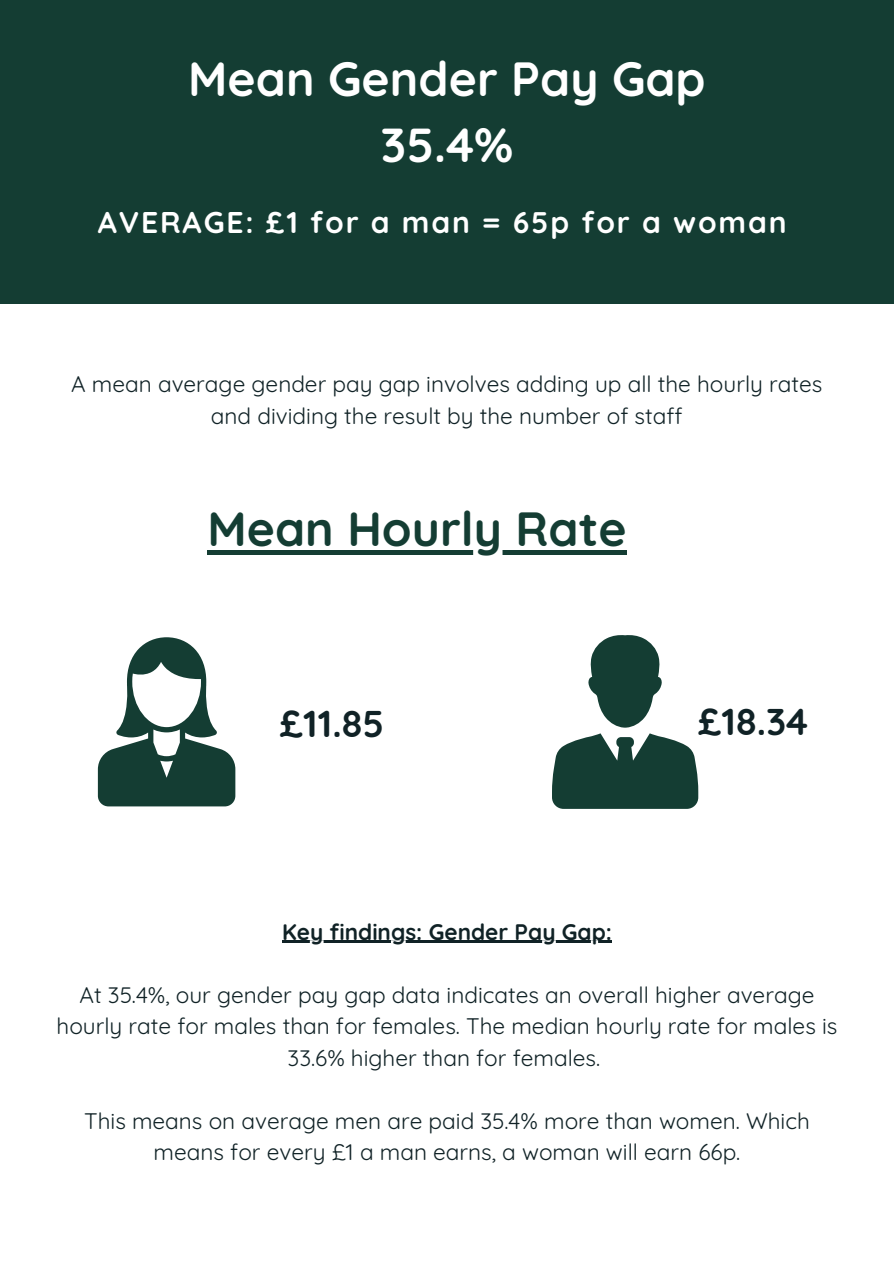
<style>
.page{position:relative;width:894px;height:1264px;background:#fff}
.page>*{position:absolute;margin:0;border:0;box-sizing:border-box;transform-origin:0 0}
.t1{font:700 48px/66.3px "Quicksand";color:#fff;text-align:center}
.t2{font:700 48px "Quicksand";color:#143d33}
.t3{font:700 37.5px "Quicksand";color:#102226}
.t4{font:700 30px "Quicksand";letter-spacing:.06em;color:#fff}
.t5{font:22.5px/31.5px "Quicksand";color:#102226;text-align:center}
.t6{font:700 22.5px "Quicksand";color:#102226}
</style>
<div class="page">
<div style="left:0;top:0;width:893px;height:304px;background:#143d33"></div>
<svg style="left:98px;top:637px;width:137px;height:169px"></svg>
<svg style="left:588px;top:635px;width:73px;height:92px"></svg>
<svg style="left:552px;top:733px;width:146px;height:75px"></svg>
<div style="left:207px;top:549px;width:419px;height:5px;background:#143d33"></div>
<hr style="left:282px;top:940px;width:329px;height:3px;background:#102226">
<p class="t1" style="left:188px;top:45px;width:519px">Mean Gender Pay Gap<br>35.4%</p>
<h3 class="t4" style="left:98px;top:202px;width:690px">AVERAGE: £1 for a man = 65p for a woman</h3>
<h2 class="t5" style="left:71px;top:368px;width:752px">A mean average gender pay gap involves adding up all the hourly rates and dividing the result by the number of staff</h2>
<h1 class="t2" style="left:207px;top:498px;width:420px">Mean Hourly Rate</h1>
<p class="t3" style="left:280px;top:699px;width:106px">£11.85</p>
<h1 class="t3" style="left:698px;top:697px;width:112px">£18.34</h1>
<p class="t6" style="left:282px;top:917px;width:331px">Key findings: Gender Pay Gap:</p>
<h2 class="t5" style="left:57px;top:978px;width:782px">At 35.4%, our gender pay gap data indicates an overall higher average hourly rate for males than for females. The median hourly rate for males is<br>33.6% higher than for females.</h2>
<h4 class="t5" style="left:84px;top:1104px;width:727px">This means on average men are paid 35.4% more than women. Which means for every £1 a man earns, a woman will earn 66p.</h4>
</div>
